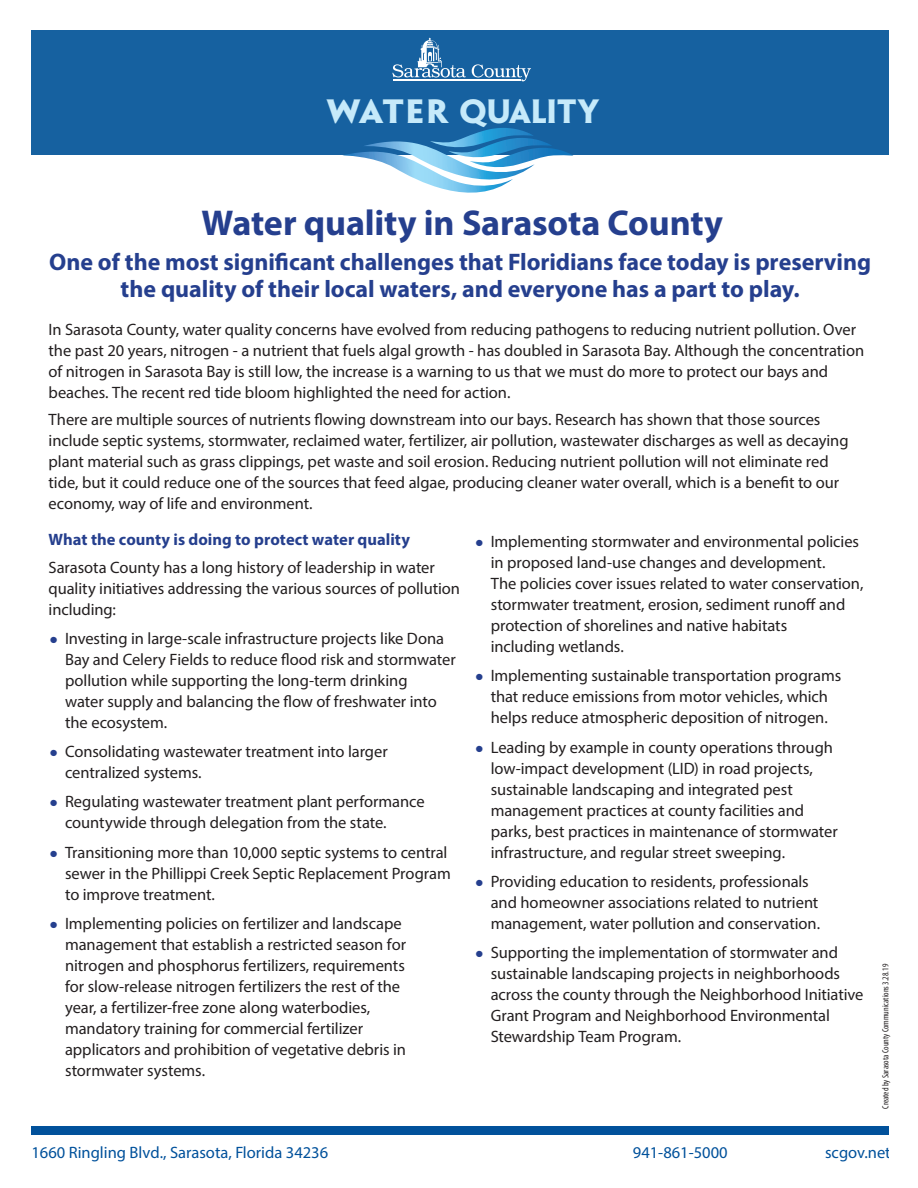
<style>
.page{position:relative;width:918px;height:1188px;background:#fff}
.page>*{position:absolute;margin:0;border:0;box-sizing:border-box;transform-origin:0 0}
.t1{font:700 36px "Myriad Pro";letter-spacing:-.005em;color:#253f8e}
.t2{font:700 30.3px "Penumbra Flare Std";color:#c6eafa;scale:1.11 1}
.t3{font:700 24px/27px "Myriad Pro";letter-spacing:-.005em;color:#253f8e;text-align:center}
.t4{font:16.5px/21px "Myriad Pro";letter-spacing:-.005em;color:#231f20}
.t5{font:16.5px "Myriad Pro";color:#01519b}
.t6{font:700 16.5px "Myriad Pro";color:#253f8e}
.t7{font:condensed 9px "Myriad Pro";color:#231f20}
.s1{font-family:"Rockwell";font-weight:800;font-size:21px;color:#253f8e}
</style>
<div class="page">
<div style="left:32px;top:30px;width:857px;height:125px;background:#1661a0"></div>
<div style="left:32px;top:1126px;width:857px;height:9px;background:#01519b"></div>
<svg style="left:472px;top:64px;width:59px;height:17px"></svg>
<hr style="left:393px;top:80px;width:127px;height:1px;background:#fff">
<svg style="left:392px;top:38px;width:74px;height:39px"></svg>
<svg style="left:342px;top:128px;width:231px;height:65px"></svg>
<p class="t2" style="left:327px;top:92px;width:246px">WATER QUALITY</p>
<p class="t1" style="left:202px;top:200px;width:523px">Water quality in Sarasota County</p>
<p class="t3" style="left:49px;top:248px;width:824px">One of the most significant challenges that Floridians face today is preserving the quality of their local waters, and everyone has a part to play.</p>
<p class="t4" style="left:49px;top:318px;width:817px">In Sarasota County, water quality concerns have evolved from reducing pathogens to reducing nutrient pollution. Over the past 20 years, nitrogen - a nutrient that fuels algal growth - has doubled in Sarasota Bay. Although the concentration of nitrogen in Sarasota Bay is still low, the increase is a warning to us that we must do more to protect our bays and beaches. The recent red tide bloom highlighted the need for action.</p>
<p class="t4" style="left:49px;top:409px;width:801px">There are multiple sources of nutrients flowing downstream into our bays. Research has shown that those sources include septic systems, stormwater, reclaimed water, fertilizer, air pollution, wastewater discharges as well as decaying plant material such as grass clippings, pet waste and soil erosion. Reducing nutrient pollution will not eliminate red tide, but it could reduce one of the sources that feed algae, producing cleaner water overall, which is a benefit to our economy, way of life and environment.</p>
<p class="t6" style="left:49px;top:529px;width:363px">What the county is doing to protect water quality</p>
<p class="t4" style="left:49px;top:556px;width:413px">Sarasota County has a long history of leadership in water quality initiatives addressing the various sources of pollution including:</p>
<p class="t4" style="left:65px;top:628px;width:392px;text-indent:-16px"><span class="s1">•</span> Investing in large-scale infrastructure projects like Dona Bay and Celery Fields to reduce flood risk and stormwater pollution while supporting the long-term drinking<br>water supply and balancing the flow of freshwater into the ecosystem.</p>
<p class="t4" style="left:65px;top:741px;width:324px;text-indent:-16px"><span class="s1">•</span> Consolidating wastewater treatment into larger centralized systems.</p>
<p class="t4" style="left:65px;top:791px;width:361px;text-indent:-16px"><span class="s1">•</span> Regulating wastewater treatment plant performance countywide through delegation from the state.</p>
<p class="t4" style="left:65px;top:841px;width:387px;text-indent:-16px"><span class="s1">•</span> Transitioning more than 10,000 septic systems to central sewer in the Phillippi Creek Septic Replacement Program to improve treatment.</p>
<p class="t4" style="left:65px;top:913px;width:343px;text-indent:-16px"><span class="s1">•</span> Implementing policies on fertilizer and landscape management that establish a restricted season for nitrogen and phosphorus fertilizers, requirements for slow-release nitrogen fertilizers the rest of the year, a fertilizer-free zone along waterbodies, mandatory training for commercial fertilizer applicators and prohibition of vegetative debris in stormwater systems.</p>
<p class="t4" style="left:491px;top:531px;width:374px;text-indent:-16px"><span class="s1">•</span> Implementing stormwater and environmental policies in proposed land-use changes and development.<br>The policies cover issues related to water conservation, stormwater treatment, erosion, sediment runoff and protection of shorelines and native habitats<br>including wetlands.</p>
<p class="t4" style="left:474px;top:665px;width:368px;text-align:center"><span class="s1">•</span> Implementing sustainable transportation programs that reduce emissions from motor vehicles, which helps reduce atmospheric deposition of nitrogen.</p>
<p class="t4" style="left:491px;top:736px;width:349px;text-indent:-16px"><span class="s1">•</span> Leading by example in county operations through low-impact development (LID) in road projects, sustainable landscaping and integrated pest management practices at county facilities and parks, best practices in maintenance of stormwater infrastructure, and regular street sweeping.</p>
<p class="t4" style="left:491px;top:871px;width:331px;text-indent:-16px"><span class="s1">•</span> Providing education to residents, professionals and homeowner associations related to nutrient management, water pollution and conservation.</p>
<p class="t4" style="left:491px;top:942px;width:374px;text-indent:-16px"><span class="s1">•</span> Supporting the implementation of stormwater and sustainable landscaping projects in neighborhoods across the county through the Neighborhood Initiative Grant Program and Neighborhood Environmental Stewardship Team Program.</p>
<p class="t7" style="left:880px;top:1109px;width:146px;rotate:-90deg">Created by Sarasota County Communications 3.28.19</p>
<p class="t5" style="left:32px;top:1143px;width:298px">1660 Ringling Blvd., Sarasota, Florida 34236</p>
<p class="t5" style="left:633px;top:1142px;width:96px">941-861-5000</p>
<p class="t5" style="left:825px;top:1142px;width:67px">scgov.net</p>
</div>
